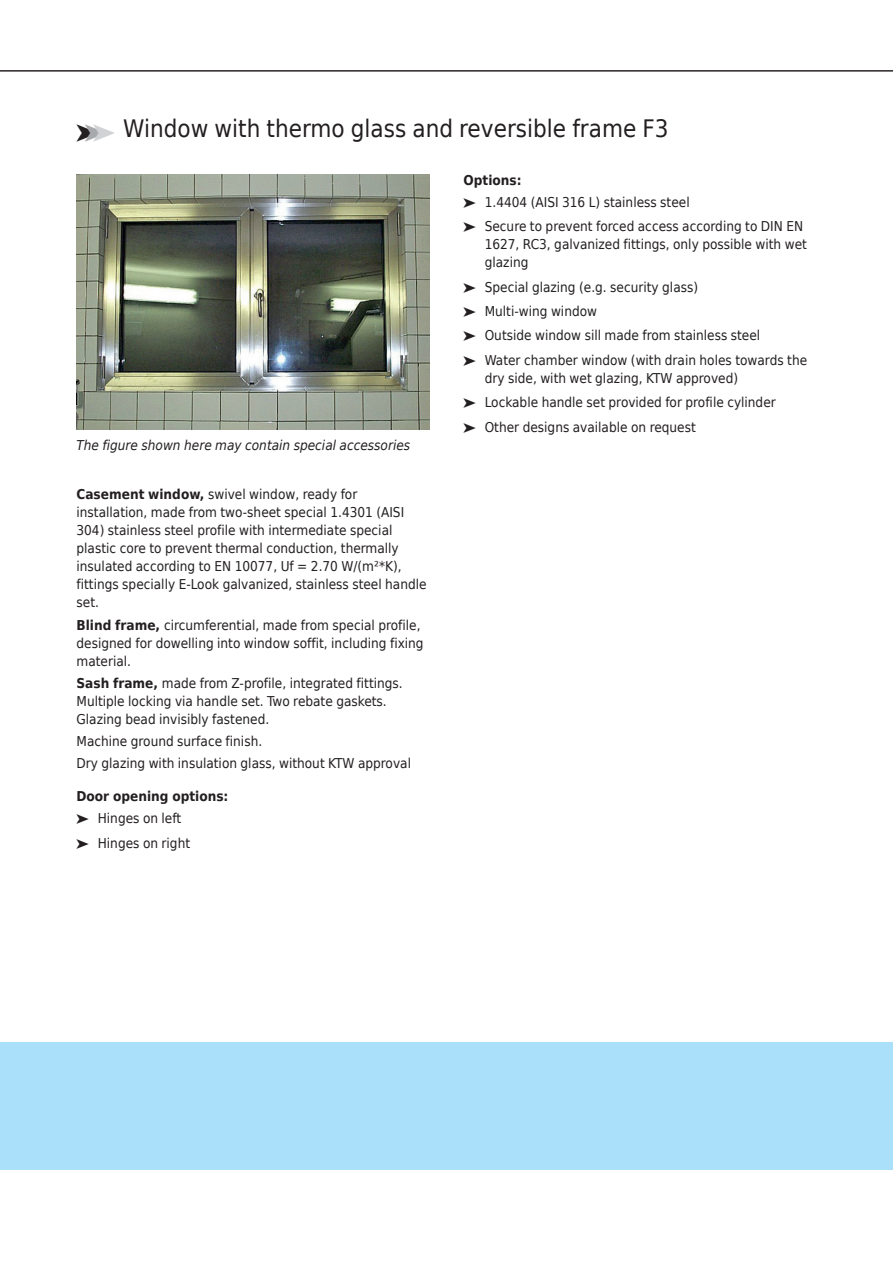
<style>
.page{position:relative;width:893px;height:1263px;background:#fff}
.page>*{position:absolute;margin:0;border:0;box-sizing:border-box;transform-origin:0 0}
.t1{font:24px "Huber Tec";color:#231f20}
.t2{font:13.5px/18px "Huber Tec";color:#231f20}
.t3{font:italic 13.5px "Huber Tec";color:#231f20}
.t4{font:700 13.5px "Huber Tec";color:#231f20}
.s1{color:#a8a9ad}
.s2{color:#d1d2d4}
.s3{font-weight:700}
</style>
<div class="page">
<hr style="left:0;top:71px;width:893px;height:1px;background:#231f20">
<div style="left:0;top:1042px;width:893px;height:127px;background:#aae0f9"></div>
<img style="left:77px;top:174px;width:352px;height:255px">
<p class="t1" style="left:77px;top:120px;width:594px">➤<span class="s1">➤</span><span class="s2">➤</span> Window with thermo glass and reversible frame F3</p>
<p class="t4" style="left:463px;top:172px;width:60px">Options:</p>
<p class="t2" style="left:463px;top:193px;width:228px">➤ 1.4404 (AISI 316 L) stainless steel</p>
<p class="t2" style="left:485px;top:218px;width:324px;text-indent:-21px">➤ Secure to prevent forced access according to DIN EN<br>1627, RC3, galvanized fittings, only possible with wet glazing</p>
<p class="t2" style="left:463px;top:278px;width:236px">➤ Special glazing (e.g. security glass)</p>
<p class="t2" style="left:463px;top:302px;width:135px">➤ Multi-wing window</p>
<p class="t2" style="left:463px;top:327px;width:298px">➤ Outside window sill made from stainless steel</p>
<p class="t2" style="left:485px;top:351px;width:324px;text-indent:-21px">➤ Water chamber window (with drain holes towards the dry side, with wet glazing, KTW approved)</p>
<p class="t2" style="left:463px;top:393px;width:314px">➤ Lockable handle set provided for profile cylinder</p>
<p class="t2" style="left:463px;top:418px;width:234px">➤ Other designs available on request</p>
<p class="t3" style="left:77px;top:438px;width:335px">The figure shown here may contain special accessories</p>
<p class="t2" style="left:77px;top:486px;width:352px"><span class="s3">Casement window,</span> swivel window, ready for installation, made from two-sheet special 1.4301 (AISI 304) stainless steel profile with intermediate special plastic core to prevent thermal conduction, thermally insulated according to EN 10077, Uf = 2.70 W/(m²*K), fittings specially E-Look galvanized, stainless steel handle set.</p>
<p class="t2" style="left:77px;top:616px;width:349px"><span class="s3">Blind frame,</span> circumferential, made from special profile, designed for dowelling into window soffit, including fixing material.</p>
<p class="t2" style="left:77px;top:674px;width:328px"><span class="s3">Sash frame,</span> made from Z-profile, integrated fittings.<br>Multiple locking via handle set. Two rebate gaskets.<br>Glazing bead invisibly fastened.</p>
<p class="t2" style="left:77px;top:732px;width:187px">Machine ground surface finish.</p>
<p class="t2" style="left:77px;top:755px;width:336px">Dry glazing with insulation glass, without KTW approval</p>
<p class="t4" style="left:77px;top:789px;width:153px">Door opening options:</p>
<p class="t2" style="left:77px;top:810px;width:106px">➤ Hinges on left</p>
<p class="t2" style="left:77px;top:834px;width:115px">➤ Hinges on right</p>
</div>
